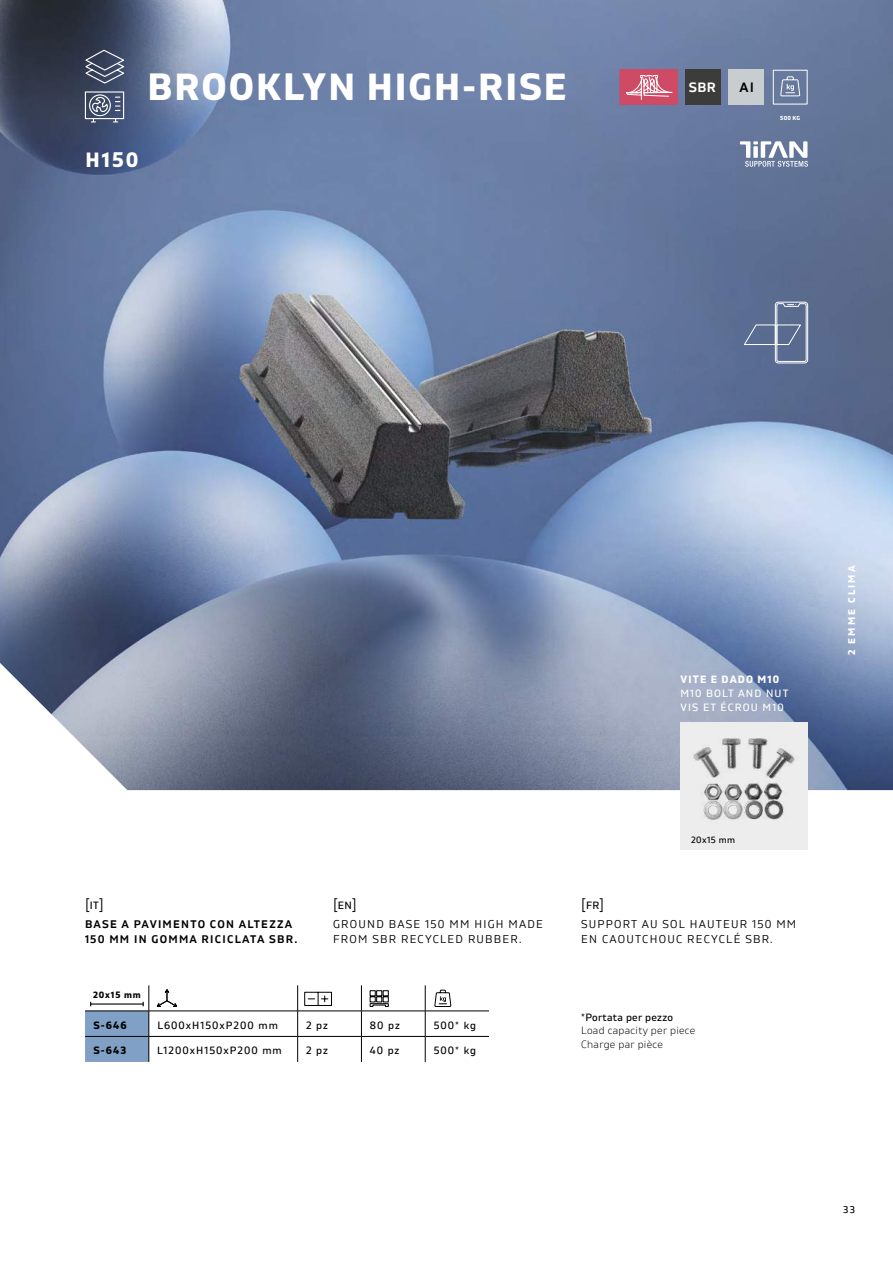
<style>
.page{position:relative;width:893px;height:1263px;background:#fff}
.page>*{position:absolute;margin:0;border:0;box-sizing:border-box;transform-origin:0 0}
.t1{font:700 37.5px "Gilam";letter-spacing:.05em;color:#fff}
.t2{font:700 20.55px "Gilam";color:#fff}
.t3{font:15px "Gilam";color:#000}
.t4{font:600 13.8px "Gilam";color:#fff}
.t5{font:600 13.8px "Gilam";color:#000}
.t6{font:11.25px/15px "Gilam";letter-spacing:.11em;color:#000}
.t7{font:600 11.25px/15px "Gilam";letter-spacing:.11em;color:#000}
.t8{font:10.5px "Gilam";letter-spacing:.1em;color:#000}
.t9{font:300 10.5px/13.5px "Gilam";letter-spacing:.03em;color:#000}
.t10{font:10.5px/13.5px "Gilam";letter-spacing:.11em;color:#fff}
.t11{font:10.5px "Gilam";letter-spacing:.03em;color:#000}
.t12{font:700 10.5px "Gilam";letter-spacing:.11em;color:#fff}
.t13{font:700 10.5px "Gilam";letter-spacing:.1em;color:#000}
.t14{font:700 9.75px "Gilam";letter-spacing:.22em;color:#fff}
.t15{font:9.75px "Gilam";color:#000}
.t16{font:9px "Gilam";letter-spacing:.05em;color:#000}
.t17{font:700 9px "Gilam";letter-spacing:.1em;color:#000}
.t18{font:700 5.7px "Gilam";color:#fff}
.s1{font-size:10.5px}
</style>
<div class="page">
<img style="left:0;top:0;width:893px;height:790px">
<div style="left:680px;top:722px;width:128px;height:128px;background:#ededed"></div>
<img style="left:693px;top:738px;width:102px;height:83px">
<svg style="left:740px;top:141px;width:68px;height:26px"></svg>
<svg style="left:157px;top:989px;width:20px;height:18px"></svg>
<svg style="left:369px;top:990px;width:20px;height:17px"></svg>
<svg style="left:434px;top:989px;width:18px;height:18px"></svg>
<div style="left:685px;top:69px;width:35px;height:36px;background:#3c3c3b"></div>
<div style="left:729px;top:69px;width:35px;height:36px;background:#c8cdd0"></div>
<div style="left:773px;top:70px;width:34px;height:34px;border:1px solid #fff"></div>
<svg style="left:780px;top:69px;width:20px;height:28px"></svg>
<div style="left:620px;top:69px;width:57px;height:36px;background:#cf4a64"></div>
<svg style="left:626px;top:75px;width:46px;height:25px"></svg>
<svg style="left:84px;top:49px;width:42px;height:35px"></svg>
<svg style="left:84px;top:91px;width:41px;height:32px"></svg>
<svg style="left:743px;top:302px;width:65px;height:61px"></svg>
<svg style="left:304px;top:991px;width:28px;height:15px"></svg>
<hr style="left:149px;top:1011px;width:149px;height:1px;background:#000">
<hr style="left:298px;top:1011px;width:63px;height:1px;background:#000">
<hr style="left:361px;top:1011px;width:64px;height:1px;background:#000">
<hr style="left:425px;top:1011px;width:64px;height:1px;background:#000">
<svg style="left:85px;top:985px;width:65px;height:77px"></svg>
<svg style="left:297px;top:985px;width:1px;height:77px"></svg>
<hr style="left:85px;top:1036px;width:64px;height:1px;background:#000">
<hr style="left:149px;top:1036px;width:149px;height:1px;background:#000">
<hr style="left:298px;top:1036px;width:63px;height:1px;background:#000">
<hr style="left:361px;top:1036px;width:64px;height:1px;background:#000">
<hr style="left:425px;top:1036px;width:64px;height:1px;background:#000">
<svg style="left:361px;top:985px;width:1px;height:77px"></svg>
<svg style="left:425px;top:985px;width:1px;height:77px"></svg>
<h1 class="t1" style="left:148px;top:59px;width:421px">BROOKLYN HIGH-RISE</h1>
<h2 class="t2" style="left:85px;top:145px;width:55px">H150</h2>
<p class="t4" style="left:689px;top:77px;width:29px">SBR</p>
<p class="t5" style="left:739px;top:77px;width:16px">Al</p>
<p class="t18" style="left:780px;top:114px;width:21px">500 KG</p>
<p class="t12" style="left:680px;top:672px;width:100px">VITE E DADO M10</p>
<p class="t10" style="left:680px;top:686px;width:110px">M10 BOLT AND NUT<br>VIS ET ÉCROU M10</p>
<h3 class="t3" style="left:85px;top:892px;width:20px">[<span class="s1">IT</span>]</h3>
<p class="t7" style="left:85px;top:916px;width:214px">BASE A PAVIMENTO CON ALTEZZA<br>150 MM IN GOMMA RICICLATA SBR.</p>
<h3 class="t3" style="left:333px;top:892px;width:25px">[<span class="s1">EN</span>]</h3>
<p class="t6" style="left:333px;top:916px;width:211px">GROUND BASE 150 MM HIGH MADE<br>FROM SBR RECYCLED RUBBER.</p>
<p class="t17" style="left:93px;top:988px;width:49px">20x15 mm</p>
<p class="t13" style="left:94px;top:1017px;width:35px">S-646</p>
<p class="t8" style="left:157px;top:1017px;width:122px">L600xH150xP200 mm</p>
<p class="t8" style="left:306px;top:1017px;width:23px">2 pz</p>
<p class="t8" style="left:370px;top:1017px;width:32px">80 pz</p>
<p class="t8" style="left:434px;top:1017px;width:44px">500* kg</p>
<p class="t13" style="left:94px;top:1043px;width:34px">S-643</p>
<p class="t8" style="left:157px;top:1043px;width:126px">L1200xH150xP200 mm</p>
<p class="t8" style="left:306px;top:1043px;width:23px">2 pz</p>
<p class="t8" style="left:370px;top:1043px;width:31px">40 pz</p>
<p class="t8" style="left:434px;top:1043px;width:44px">500* kg</p>
<p class="t16" style="left:691px;top:833px;width:46px">20x15 mm</p>
<h3 class="t3" style="left:581px;top:892px;width:24px">[<span class="s1">FR</span>]</h3>
<p class="t6" style="left:581px;top:916px;width:217px">SUPPORT AU SOL HAUTEUR 150 MM<br>EN CAOUTCHOUC RECYCLÉ SBR.</p>
<p class="t11" style="left:581px;top:1009px;width:94px">*Portata per pezzo</p>
<p class="t9" style="left:581px;top:1023px;width:116px">Load capacity per piece<br>Charge par pièce</p>
<p class="t14" style="left:844px;top:655px;width:91px;rotate:-90deg">2 EMME CLIMA</p>
<p class="t15" style="left:843px;top:1202px;width:13px">33</p>
</div>
